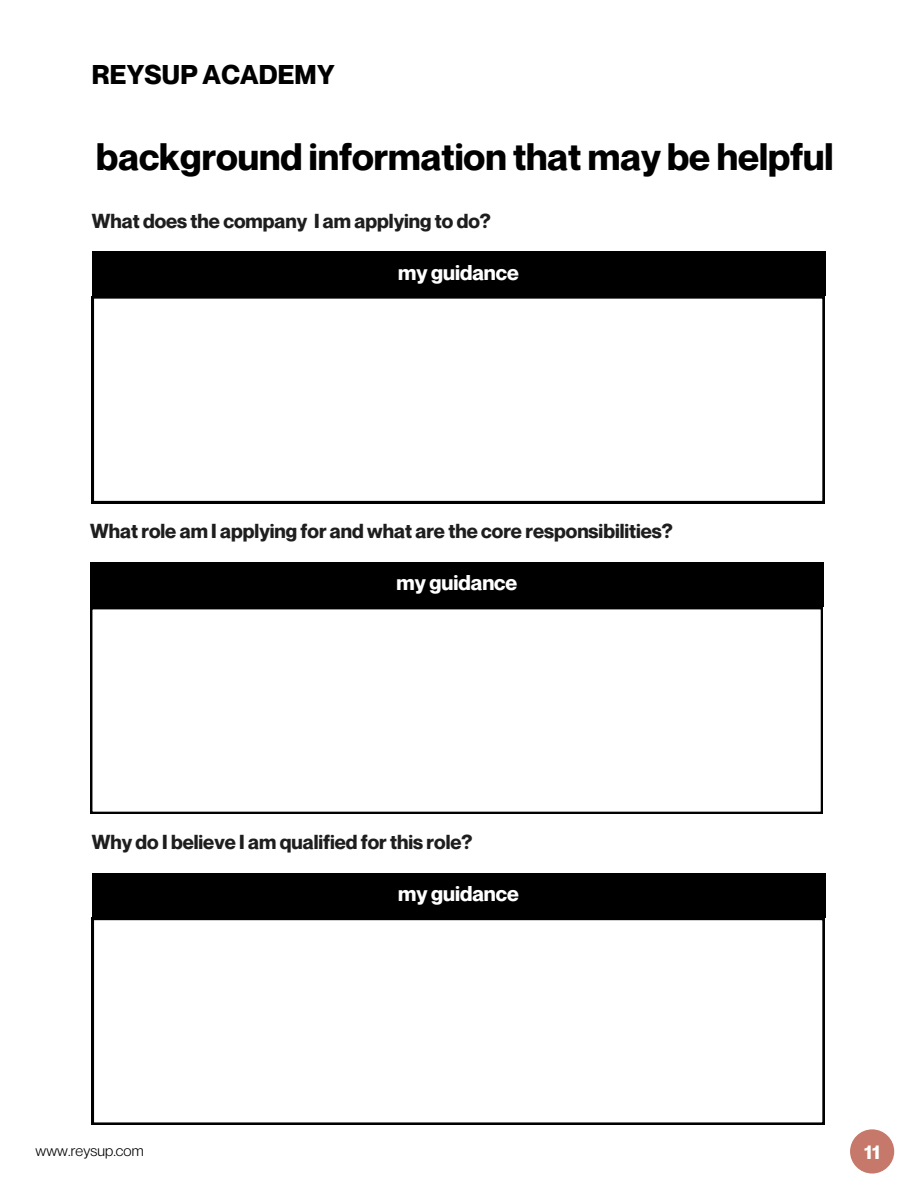
<style>
.page{position:relative;width:918px;height:1188px;background:#fff}
.page>*{position:absolute;margin:0;border:0;box-sizing:border-box;transform-origin:0 0}
.t1{font:700 37.5px "Neue Montreal";color:#000}
.t2{font:700 26.55px "Neue Montreal";letter-spacing:.01em;color:#000}
.t3{font:700 21px "Neue Montreal";color:#fff}
.t4{font:700 19.8px "Neue Montreal";color:#1e1e1e}
.t5{font:700 19.5px "Neue Montreal";color:#fff}
.t6{font:15px "Neue Montreal";letter-spacing:.01em;color:#000}
</style>
<div class="page">
<div style="left:850px;top:1129px;width:44px;height:45px;background:#c6796a;border-radius:50%"></div>
<div style="left:92px;top:251px;width:733px;height:45px;background:#000"></div>
<svg style="left:92px;top:296px;width:732px;height:207px"></svg>
<div style="left:90px;top:562px;width:734px;height:45px;background:#000"></div>
<svg style="left:90px;top:607px;width:733px;height:207px"></svg>
<div style="left:92px;top:873px;width:733px;height:45px;background:#000"></div>
<svg style="left:92px;top:918px;width:732px;height:207px"></svg>
<h3 class="t2" style="left:92px;top:58px;width:244px">REYSUP ACADEMY</h3>
<h3 class="t1" style="left:96px;top:134px;width:739px">background information that may be helpful</h3>
<h3 class="t4" style="left:92px;top:208px;width:401px">What does the company I am applying to do?</h3>
<h3 class="t3" style="left:398px;top:259px;width:122px">my guidance</h3>
<h3 class="t4" style="left:90px;top:519px;width:584px">What role am I applying for and what are the core responsibilities?</h3>
<h3 class="t3" style="left:397px;top:570px;width:122px">my guidance</h3>
<p class="t4" style="left:92px;top:830px;width:382px">Why do I believe I am qualified for this role?</p>
<h3 class="t3" style="left:398px;top:881px;width:122px">my guidance</h3>
<h2 class="t6" style="left:35px;top:1141px;width:110px">www.reysup.com</h2>
<h1 class="t5" style="left:864px;top:1140px;width:17px">11</h1>
</div>
